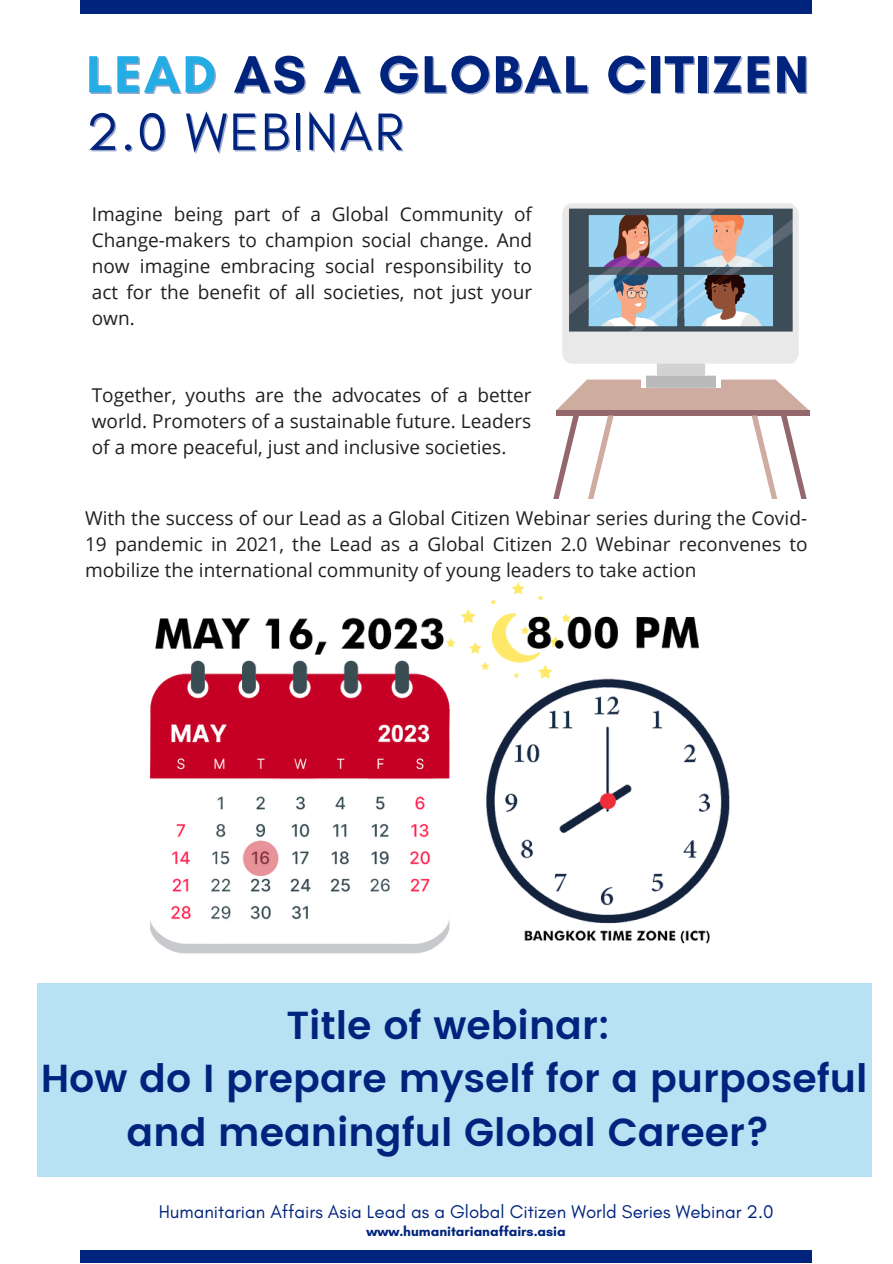
<style>
.page{position:relative;width:893px;height:1264px;background:#fff}
.page>*{position:absolute;margin:0;border:0;box-sizing:border-box;transform-origin:0 0}
.t1{font:700 53.4px/57.3px "Glacial Indifference";letter-spacing:.035em;color:#00247d}
.t2{font:600 39px/53.6px "Poppins";color:#00247d;text-align:center}
.t3{font:19.05px/25.8px "Open Sans";color:#231f1f;text-align:justify}
.t4{font:18.75px "Glacial Indifference";color:#00247d}
.t5{font:700 13.95px "Glacial Indifference";color:#00247d}
.s1{color:rgb(0 36 125/.4)}
.s2{font-weight:400;color:rgb(0 36 125/.4)}
.s3{font-weight:400}
</style>
<div class="page">
<div style="left:81px;top:1249px;width:730px;height:13px;background:#00247d"></div>
<div style="left:81px;top:0;width:730px;height:14px;background:#00247d"></div>
<svg style="left:554px;top:379px;width:256px;height:120px"></svg>
<img style="left:562px;top:203px;width:236px;height:161px">
<img style="left:655px;top:364px;width:51px;height:23px">
<img style="left:641px;top:375px;width:14px;height:12px">
<img style="left:706px;top:375px;width:14px;height:12px">
<div style="left:37px;top:982px;width:834px;height:194px;background:#b8e2f4"></div>
<img style="left:110px;top:583px;width:711px;height:400px">
<h1 class="t1" style="left:87px;top:45px;width:722px"><span class="s1">LEAD</span> AS A GLOBAL CITIZEN<br><span class="s2">2.0</span> <span class="s3">WEBINAR</span></h1>
<p class="t3" style="left:92px;top:201px;width:442px">Imagine being part of a Global Community of Change-makers to champion social change. And now imagine embracing social responsibility to act for the benefit of all societies, not just your own.</p>
<p class="t3" style="left:92px;top:382px;width:441px">Together, youths are the advocates of a better world. Promoters of a sustainable future. Leaders of a more peaceful, just and inclusive societies.</p>
<p class="t3" style="left:85px;top:505px;width:724px">With the success of our Lead as a Global Citizen Webinar series during the Covid-19 pandemic in 2021, the Lead as a Global Citizen 2.0 Webinar reconvenes to mobilize the international community of young leaders to take action</p>
<h2 class="t2" style="left:41px;top:998px;width:828px">Title of webinar:<br>How do I prepare myself for a purposeful and meaningful Global Career?</h2>
<p class="t4" style="left:159px;top:1200px;width:616px">Humanitarian Affairs Asia Lead as a Global Citizen World Series Webinar 2.0</p>
<p class="t5" style="left:366px;top:1222px;width:201px">www.humanitarianaffairs.asia</p>
</div>
